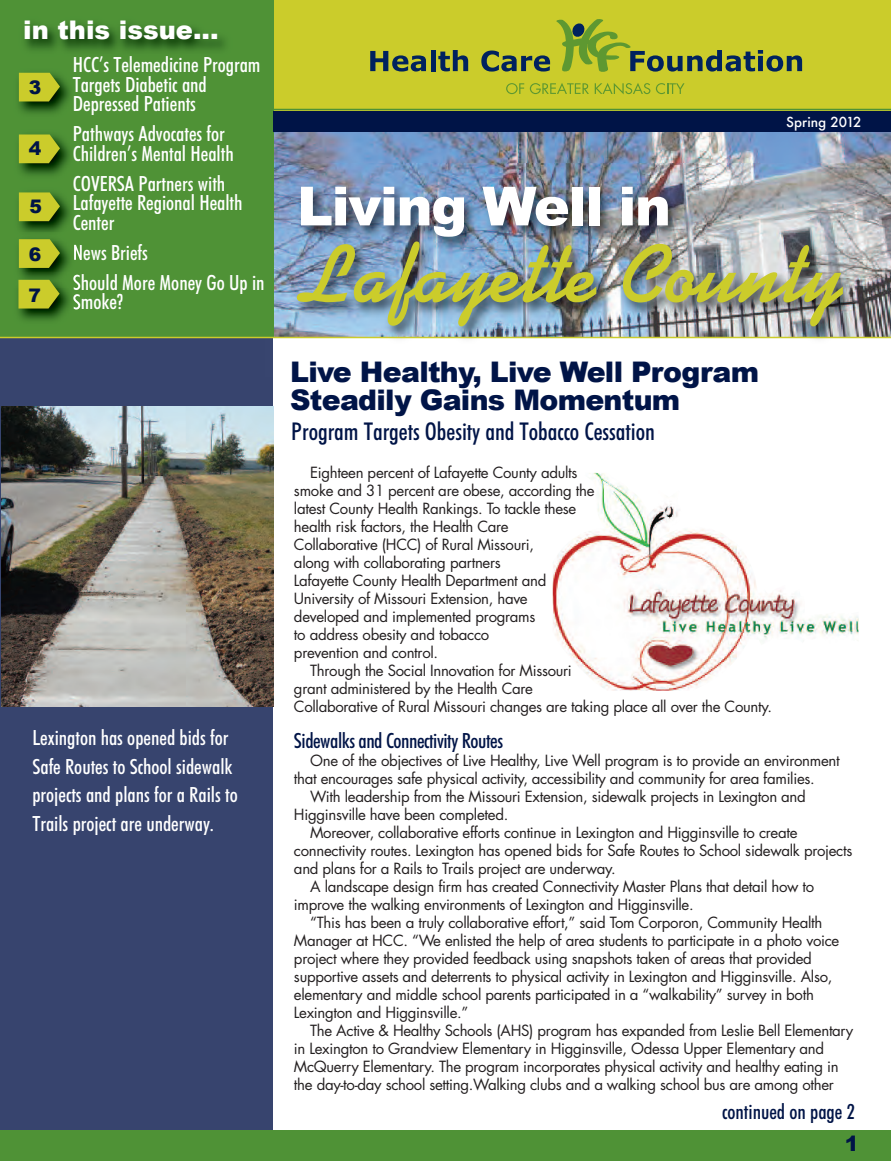
<style>
.page{position:relative;width:891px;height:1161px;background:#fff}
.page>*{position:absolute;margin:0;border:0;box-sizing:border-box;transform-origin:0 0}
.t1{font:82.5px "Diner Script";color:#cbcc2b}
.t2{font:900 54px "Arial";letter-spacing:-.025em;color:#fff}
.t3{font:900 28.35px/28.5px "Arial";letter-spacing:-.025em;color:#001447}
.t4{font:900 25.65px "Arial";color:#fff}
.t5{font:24.6px "Futuri Condensed SW";color:#001447}
.t6{font:21px/19.5px "Futuri Condensed SW";color:#fff}
.t7{font:21px "Futuri Condensed SW";letter-spacing:-.02em;color:#001447}
.t8{font:21px "Futuri Condensed SW";color:#001447}
.t9{font:900 21px "Arial";color:#001447}
.t10{font:900 18.75px "Arial";color:#001447}
.t11{font:15px "Futura";letter-spacing:-.02em;color:#231f20}
.t12{font:500 13.5px "Futura";color:#fff}
</style>
<div class="page">
<img style="left:273px;top:132px;width:618px;height:31px">
<div style="left:0;top:0;width:891px;height:120px;background:#cbcc2b"></div>
<svg style="left:370px;top:51px;width:56px;height:21px"></svg>
<hr style="left:431px;top:50px;width:4px;height:21px;background:#00225e">
<svg style="left:438px;top:50px;width:30px;height:21px"></svg>
<svg style="left:481px;top:19px;width:321px;height:53px"></svg>
<svg style="left:506px;top:83px;width:18px;height:11px"></svg>
<svg style="left:530px;top:83px;width:59px;height:11px"></svg>
<svg style="left:595px;top:83px;width:55px;height:11px"></svg>
<svg style="left:656px;top:83px;width:29px;height:11px"></svg>
<img style="left:273px;top:163px;width:618px;height:176px">
<div style="left:0;top:0;width:273px;height:338px;background:#4f9236"></div>
<hr style="left:272px;top:109px;width:619px;height:1px;background:#4f9236">
<div style="left:273px;top:111px;width:618px;height:21px;background:#001447"></div>
<div style="left:0;top:338px;width:273px;height:792px;background:#37446e"></div>
<img style="left:265px;top:338px;width:8px;height:38px">
<div style="left:0;top:1130px;width:891px;height:31px;background:#4f9236"></div>
<img style="left:18px;top:72px;width:52px;height:42px">
<svg style="left:19px;top:73px;width:41px;height:28px"></svg>
<img style="left:18px;top:135px;width:52px;height:41px">
<svg style="left:19px;top:134px;width:41px;height:29px"></svg>
<img style="left:18px;top:193px;width:62px;height:128px">
<svg style="left:19px;top:192px;width:41px;height:29px"></svg>
<img style="left:74px;top:244px;width:6px;height:16px">
<svg style="left:19px;top:239px;width:41px;height:29px"></svg>
<hr style="left:0;top:337px;width:891px;height:1px;background:#cbcc2b">
<svg style="left:73px;top:274px;width:7px;height:18px"></svg>
<img style="left:73px;top:293px;width:6px;height:17px">
<img style="left:73px;top:274px;width:6px;height:14px">
<svg style="left:18px;top:280px;width:42px;height:29px"></svg>
<img style="left:2px;top:406px;width:271px;height:300px">
<img style="left:553px;top:473px;width:306px;height:218px">
<h3 class="t4" style="left:23px;top:11px;width:197px">in this issue...</h3>
<p class="t10" style="left:29px;top:73px;width:14px">3</p>
<p class="t10" style="left:29px;top:134px;width:14px">4</p>
<p class="t10" style="left:30px;top:192px;width:14px">5</p>
<p class="t10" style="left:29px;top:241px;width:14px">6</p>
<p class="t10" style="left:29px;top:281px;width:14px">7</p>
<h3 class="t6" style="left:73px;top:55px;width:189px">HCC's Telemedicine Program<br>Targets Diabetic and<br>Depressed Patients</h3>
<h3 class="t6" style="left:73px;top:124px;width:162px">Pathways Advocates for<br>Children's Mental Health</h3>
<h3 class="t6" style="left:73px;top:174px;width:171px">COVERSA Partners with<br>Lafayette Regional Health<br>Center</h3>
<h3 class="t6" style="left:73px;top:238px;width:193px;line-height:30px">News Briefs<br>Should More Money Go Up in</h3>
<h3 class="t6" style="left:73px;top:292px;width:52px">Smoke?</h3>
<h3 class="t6" style="left:32px;top:724px;width:207px;line-height:28.5px">Lexington has opened bids for<br>Safe Routes to School sidewalk projects and plans for a Rails to<br>Trails project are underway.</h3>
<p class="t12" style="left:786px;top:113px;width:77px">Spring 2012</p>
<h2 class="t2" style="left:297px;top:166px;width:376px">Living Well in</h2>
<h1 class="t1" style="left:297px;top:225px;width:549px">Lafayette County</h1>
<h3 class="t3" style="left:290px;top:356px;width:471px">Live Healthy, Live Well Program<br>Steadily Gains Momentum</h3>
<h3 class="t5" style="left:291px;top:417px;width:365px">Program Targets Obesity and Tobacco Cessation</h3>
<p class="t11" style="left:310px;top:466px;width:269px">Eighteen percent of Lafayette County adults</p>
<p class="t11" style="left:294px;top:484px;width:302px">smoke and 31 percent are obese, according the</p>
<p class="t11" style="left:294px;top:502px;width:284px">latest County Health Rankings. To tackle these</p>
<p class="t11" style="left:294px;top:520px;width:216px">health risk factors, the Health Care</p>
<p class="t11" style="left:294px;top:538px;width:241px">Collaborative (HCC) of Rural Missouri,</p>
<p class="t11" style="left:294px;top:556px;width:208px">along with collaborating partners</p>
<p class="t11" style="left:294px;top:574px;width:254px">Lafayette County Health Department and</p>
<p class="t11" style="left:294px;top:592px;width:235px">University of Missouri Extension, have</p>
<p class="t11" style="left:294px;top:610px;width:243px">developed and implemented programs</p>
<p class="t11" style="left:294px;top:628px;width:197px">to address obesity and tobacco</p>
<p class="t11" style="left:294px;top:646px;width:146px">prevention and control.</p>
<p class="t11" style="left:310px;top:664px;width:263px">Through the Social Innovation for Missouri</p>
<p class="t11" style="left:294px;top:682px;width:241px">grant administered by the Health Care</p>
<p class="t11" style="left:294px;top:700px;width:480px">Collaborative of Rural Missouri changes are taking place all over the County.</p>
<h3 class="t7" style="left:294px;top:729px;width:211px">Sidewalks and Connectivity Routes</h3>
<p class="t11" style="left:310px;top:754px;width:531px">One of the objectives of Live Healthy, Live Well program is to provide an environment</p>
<p class="t11" style="left:294px;top:772px;width:522px">that encourages safe physical activity, accessibility and community for area families.</p>
<p class="t11" style="left:310px;top:790px;width:497px">With leadership from the Missouri Extension, sidewalk projects in Lexington and</p>
<p class="t11" style="left:294px;top:808px;width:216px">Higginsville have been completed.</p>
<p class="t11" style="left:310px;top:826px;width:489px">Moreover, collaborative efforts continue in Lexington and Higginsville to create</p>
<p class="t11" style="left:294px;top:844px;width:560px">connectivity routes. Lexington has opened bids for Safe Routes to School sidewalk projects</p>
<p class="t11" style="left:294px;top:862px;width:323px">and plans for a Rails to Trails project are underway.</p>
<p class="t11" style="left:310px;top:880px;width:506px">A landscape design firm has created Connectivity Master Plans that detail how to</p>
<p class="t11" style="left:294px;top:898px;width:401px">improve the walking environments of Lexington and Higginsville.</p>
<p class="t11" style="left:310px;top:916px;width:514px">“This has been a truly collaborative effort,” said Tom Corporon, Community Health</p>
<p class="t11" style="left:294px;top:934px;width:547px">Manager at HCC. “We enlisted the help of area students to participate in a photo voice</p>
<p class="t11" style="left:294px;top:952px;width:519px">project where they provided feedback using snapshots taken of areas that provided</p>
<p class="t11" style="left:294px;top:970px;width:540px">supportive assets and deterrents to physical activity in Lexington and Higginsville. Also,</p>
<p class="t11" style="left:294px;top:988px;width:521px">elementary and middle school parents participated in a “walkability” survey in both</p>
<p class="t11" style="left:294px;top:1006px;width:176px">Lexington and Higginsville.”</p>
<p class="t11" style="left:310px;top:1024px;width:545px">The Active &amp; Healthy Schools (AHS) program has expanded from Leslie Bell Elementary</p>
<p class="t11" style="left:294px;top:1042px;width:532px">in Lexington to Grandview Elementary in Higginsville, Odessa Upper Elementary and</p>
<p class="t11" style="left:294px;top:1060px;width:546px">McQuerry Elementary. The program incorporates physical activity and healthy eating in</p>
<p class="t11" style="left:294px;top:1078px;width:541px">the day-to-day school setting.Walking clubs and a walking school bus are among other</p>
<h3 class="t8" style="left:722px;top:1100px;width:134px">continued on page 2</h3>
<h3 class="t9" style="left:845px;top:1128px;width:16px">1</h3>
</div>
